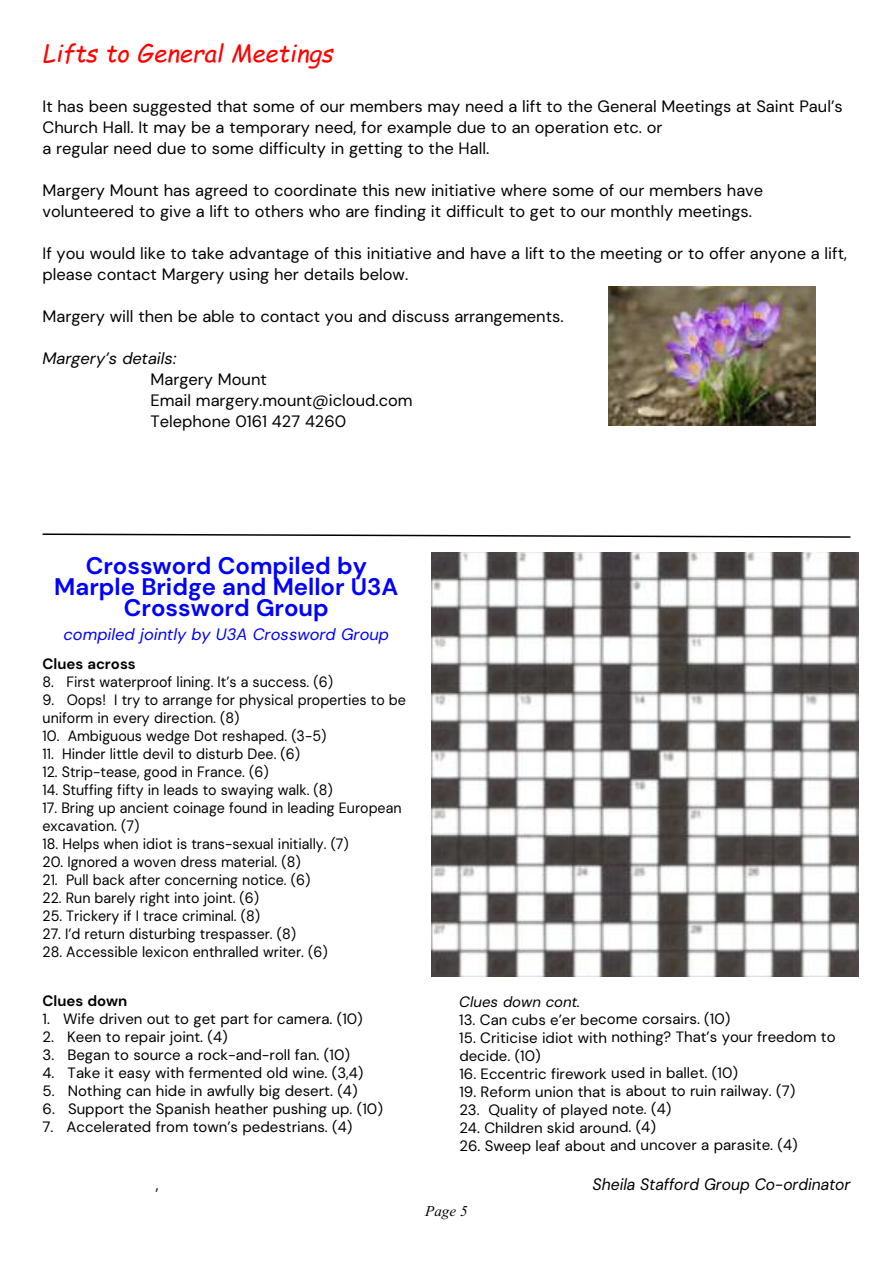
<style>
.page{position:relative;width:893px;height:1263px;background:#fff}
.page>*{position:absolute;margin:0;border:0;box-sizing:border-box;transform-origin:0 0}
.t1{font:700 24px/21px "DM Sans";color:#00f;text-align:center}
.t2{font:italic 24px "Comic Sans MS";color:#f00}
.t3{font:16.5px/21px "DM Sans";color:#000}
.t4{font:italic 16.5px "DM Sans";color:#00f}
.t5{font:italic 16.5px "DM Sans";color:#000;scale:.95 1}
.t6{font:italic 16.5px "DM Sans";color:#000}
.t7{font:16.5px "DM Sans";color:#000;scale:.95 1}
.t8{font:15px/18px "DM Sans";color:#000;scale:.95 1}
.t9{font:15px/18.1px "DM Sans";color:#000}
.t10{font:700 15px "DM Sans";color:#000}
.t11{font:italic 15px "DM Sans";color:#000}
.t12{font:italic 15px "Times New Roman";color:#000}
</style>
<div class="page">
<img style="left:431px;top:552px;width:428px;height:424px">
<svg style="left:42px;top:533px;width:809px;height:5px"></svg>
<img style="left:608px;top:287px;width:207px;height:138px">
<h1 class="t2" style="left:43px;top:39px;width:292px">Lifts to General Meetings</h1>
<p class="t3" style="left:43px;top:96px;width:802px">It has been suggested that some of our members may need a lift to the General Meetings at Saint Paul’s<br>Church Hall. It may be a temporary need, for example due to an operation etc. or<br>a regular need due to some difficulty in getting to the Hall.</p>
<p class="t3" style="left:43px;top:180px;width:722px">Margery Mount has agreed to coordinate this new initiative where some of our members have volunteered to give a lift to others who are finding it difficult to get to our monthly meetings.</p>
<p class="t3" style="left:43px;top:243px;width:806px">If you would like to take advantage of this initiative and have a lift to the meeting or to offer anyone a lift, please contact Margery using her details below.</p>
<p class="t3" style="left:43px;top:306px;width:523px">Margery will then be able to contact you and discuss arrangements.</p>
<p class="t6" style="left:43px;top:348px;width:135px">Margery’s details:</p>
<p class="t3" style="left:151px;top:369px;width:264px">Margery Mount<br>Email margery.mount@icloud.com<br>Telephone 0161 427 4260</p>
<h1 class="t1" style="left:54px;top:555px;width:346px">Crossword Compiled by<br>Marple Bridge and Mellor U3A<br>Crossword Group</h1>
<p class="t4" style="left:64px;top:624px;width:327px">compiled jointly by U3A Crossword Group</p>
<p class="t10" style="left:43px;top:654px;width:95px">Clues across</p>
<p class="t8" style="left:43px;top:672px;width:307px">8. First waterproof lining. It’s a success. (6)</p>
<p class="t8" style="left:43px;top:690px;width:384px">9. Oops! I try to arrange for physical properties to be uniform in every direction. (8)</p>
<p class="t8" style="left:43px;top:726px;width:300px">10. Ambiguous wedge Dot reshaped. (3-5)</p>
<p class="t8" style="left:43px;top:744px;width:273px">11. Hinder little devil to disturb Dee. (6)</p>
<p class="t8" style="left:43px;top:762px;width:239px">12. Strip-tease, good in France. (6)</p>
<p class="t8" style="left:43px;top:780px;width:307px">14. Stuffing fifty in leads to swaying walk. (8)</p>
<p class="t8" style="left:43px;top:798px;width:379px">17. Bring up ancient coinage found in leading European excavation. (7)</p>
<p class="t8" style="left:43px;top:834px;width:324px">18. Helps when idiot is trans-sexual initially. (7)</p>
<p class="t8" style="left:43px;top:852px;width:273px">20. Ignored a woven dress material. (8)</p>
<p class="t8" style="left:43px;top:870px;width:284px">21. Pull back after concerning notice. (6)</p>
<p class="t8" style="left:43px;top:888px;width:230px">22. Run barely right into joint. (6)</p>
<p class="t8" style="left:43px;top:906px;width:231px">25. Trickery if I trace criminal. (8)</p>
<p class="t8" style="left:43px;top:924px;width:269px">27. I’d return disturbing trespasser. (8)</p>
<p class="t8" style="left:43px;top:942px;width:302px">28. Accessible lexicon enthralled writer. (6)</p>
<p class="t10" style="left:43px;top:991px;width:86px">Clues down</p>
<p class="t9" style="left:43px;top:1009px;width:322px">1. Wife driven out to get part for camera. (10)</p>
<p class="t9" style="left:43px;top:1027px;width:187px">2. Keen to repair joint. (4)</p>
<p class="t9" style="left:43px;top:1045px;width:309px">3. Began to source a rock-and-roll fan. (10)</p>
<p class="t9" style="left:43px;top:1063px;width:322px">4. Take it easy with fermented old wine. (3,4)</p>
<p class="t9" style="left:43px;top:1081px;width:316px">5. Nothing can hide in awfully big desert. (4)</p>
<p class="t9" style="left:43px;top:1099px;width:342px">6. Support the Spanish heather pushing up. (10)</p>
<p class="t9" style="left:43px;top:1117px;width:311px">7. Accelerated from town’s pedestrians. (4)</p>
<p class="t11" style="left:459px;top:992px;width:122px">Clues down cont.</p>
<p class="t9" style="left:459px;top:1010px;width:273px">13. Can cubs e’er become corsairs. (10)</p>
<p class="t9" style="left:459px;top:1028px;width:378px">15. Criticise idiot with nothing? That’s your freedom to decide. (10)</p>
<p class="t9" style="left:459px;top:1064px;width:280px">16. Eccentric firework used in ballet. (10)</p>
<p class="t9" style="left:459px;top:1082px;width:337px">19. Reform union that is about to ruin railway. (7)</p>
<p class="t9" style="left:459px;top:1100px;width:214px">23. Quality of played note. (4)</p>
<p class="t9" style="left:459px;top:1118px;width:198px">24. Children skid around. (4)</p>
<p class="t9" style="left:459px;top:1136px;width:340px">26. Sweep leaf about and uncover a parasite. (4)</p>
<p class="t7" style="left:156px;top:1174px;width:4px">,</p>
<p class="t5" style="left:592px;top:1174px;width:273px">Sheila Stafford Group Co-ordinator</p>
<p class="t12" style="left:425px;top:1202px;width:44px">Page 5</p>
</div>
